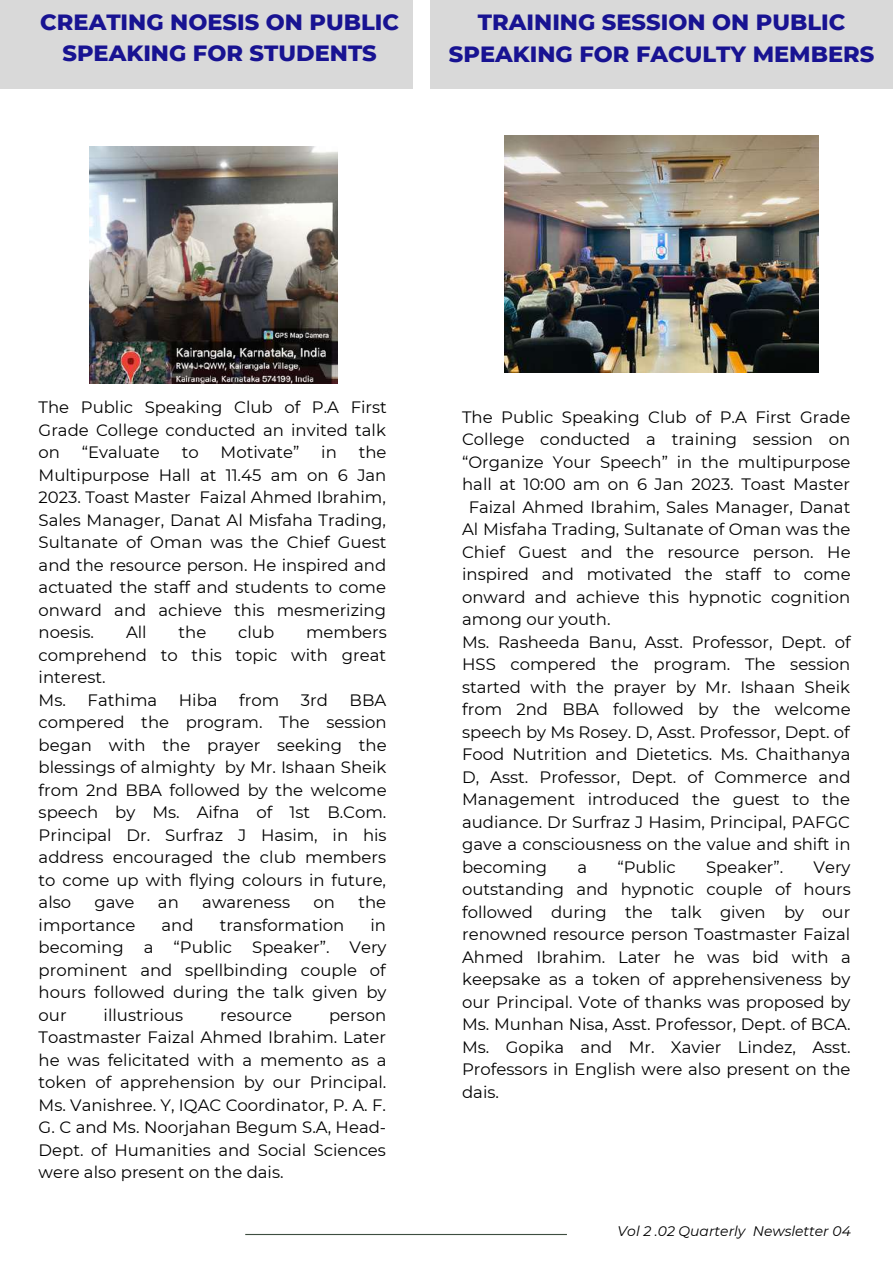
<style>
.page{position:relative;width:893px;height:1264px;background:#fff}
.page>*{position:absolute;margin:0;border:0;box-sizing:border-box;transform-origin:0 0}
.t1{font:800 22.5px/31.5px "Montserrat";color:#181392;text-align:center}
.t2{font:16.5px/22.5px "Montserrat";color:#000;text-align:justify}
.t3{font:italic 13.95px "Montserrat";color:#000}
</style>
<div class="page">
<img style="left:89px;top:146px;width:249px;height:237px">
<img style="left:504px;top:136px;width:314px;height:236px">
<div style="left:0;top:0;width:413px;height:89px;background:#d9d9d9"></div>
<div style="left:430px;top:0;width:462px;height:89px;background:#d9d9d9"></div>
<hr style="left:245px;top:1233px;width:322px;height:1px;background:#3e4e40">
<h1 class="t1" style="left:40px;top:6px;width:360px">CREATING NOESIS ON PUBLIC<br>SPEAKING FOR STUDENTS</h1>
<h1 class="t1" style="left:449px;top:6px;width:427px">TRAINING SESSION ON PUBLIC<br>SPEAKING FOR FACULTY MEMBERS</h1>
<p class="t2" style="left:39px;top:396px;width:350px">The Public Speaking Club of P.A First Grade College conducted an invited talk on</p>
<p class="t2" style="left:82px;top:441px;width:79px">“Evaluate</p>
<p class="t2" style="left:182px;top:441px;width:19px">to</p>
<p class="t2" style="left:221px;top:441px;width:80px">Motivate”</p>
<p class="t2" style="left:321px;top:441px;width:17px">in</p>
<p class="t2" style="left:39px;top:441px;width:349px;text-indent:320px">the Multipurpose Hall at 11.45 am on 6 Jan 2023. Toast Master Faizal Ahmed Ibrahim, Sales Manager, Danat Al Misfaha Trading, Sultanate of Oman was the Chief Guest and the resource person. He inspired and actuated the staff and students to come onward and achieve this mesmerizing noesis.</p>
<p class="t2" style="left:39px;top:621px;width:350px;text-align:left;text-indent:267px">members comprehend to this topic with great interest.<br>Ms. Fathima</p>
<p class="t2" style="left:126px;top:621px;width:22px">All</p>
<p class="t2" style="left:178px;top:621px;width:29px">the</p>
<p class="t2" style="left:238px;top:621px;width:37px">club</p>
<p class="t2" style="left:179px;top:688px;width:40px">Hiba</p>
<p class="t2" style="left:239px;top:688px;width:42px">from</p>
<p class="t2" style="left:301px;top:688px;width:29px">3rd</p>
<p class="t2" style="left:39px;top:688px;width:349px;text-indent:311px">BBA compered the program. The session began with the prayer seeking the blessings of almighty by Mr. Ishaan Sheik from 2nd BBA followed by the welcome speech by Ms. Aifna of 1st B.Com.<br>Principal Dr. Surfraz J Hasim, in his address encouraged the club members to come up with flying colours in future, also</p>
<p class="t2" style="left:95px;top:891px;width:41px">gave</p>
<p class="t2" style="left:158px;top:891px;width:22px">an</p>
<p class="t2" style="left:202px;top:891px;width:89px">awareness</p>
<p class="t2" style="left:313px;top:891px;width:23px">on</p>
<p class="t2" style="left:358px;top:891px;width:29px">the</p>
<p class="t2" style="left:39px;top:913px;width:98px">importance</p>
<p class="t2" style="left:161px;top:913px;width:34px">and</p>
<p class="t2" style="left:220px;top:913px;width:126px">transformation</p>
<p class="t2" style="left:39px;top:913px;width:349px;text-indent:332px">in becoming a “Public Speaker”. Very prominent and spellbinding couple of hours followed during the talk given by our</p>
<p class="t2" style="left:104px;top:1003px;width:81px">illustrious</p>
<p class="t2" style="left:220px;top:1003px;width:73px">resource</p>
<p class="t2" style="left:39px;top:1003px;width:349px;text-indent:290px">person Toastmaster Faizal Ahmed Ibrahim. Later he was felicitated with a memento as a token of apprehension by our Principal.<br>Ms. Vanishree. Y, IQAC Coordinator, P. A. F.<br>G. C and Ms. Noorjahan Begum S.A, Head-Dept. of Humanities and Social Sciences were also present on the dais.</p>
<p class="t2" style="left:462px;top:405px;width:389px">The Public Speaking Club of P.A First Grade</p>
<p class="t2" style="left:462px;top:428px;width:389px">College conducted a training session on</p>
<p class="t2" style="left:462px;top:450px;width:390px">“Organize Your Speech” in the multipurpose</p>
<p class="t2" style="left:462px;top:473px;width:389px">hall at 10:00 am on 6 Jan 2023. Toast Master</p>
<p class="t2" style="left:468px;top:495px;width:383px">Faizal Ahmed Ibrahim, Sales Manager, Danat</p>
<p class="t2" style="left:462px;top:518px;width:390px">Al Misfaha Trading, Sultanate of Oman was the</p>
<p class="t2" style="left:462px;top:540px;width:390px">Chief Guest and the resource person. He</p>
<p class="t2" style="left:462px;top:563px;width:390px">inspired and motivated the staff to come</p>
<p class="t2" style="left:462px;top:585px;width:389px">onward and achieve this hypnotic cognition</p>
<p class="t2" style="left:462px;top:608px;width:150px">among our youth.</p>
<p class="t2" style="left:462px;top:630px;width:390px">Ms. Rasheeda Banu, Asst. Professor, Dept. of</p>
<p class="t2" style="left:462px;top:653px;width:389px">HSS compered the program. The session</p>
<p class="t2" style="left:462px;top:675px;width:389px">started with the prayer by Mr. Ishaan Sheik</p>
<p class="t2" style="left:462px;top:698px;width:390px">from 2nd BBA followed by the welcome</p>
<p class="t2" style="left:462px;top:720px;width:389px">speech by Ms Rosey. D, Asst. Professor, Dept. of</p>
<p class="t2" style="left:462px;top:743px;width:390px">Food Nutrition and Dietetics. Ms. Chaithanya</p>
<p class="t2" style="left:462px;top:765px;width:390px">D, Asst. Professor, Dept. of Commerce and</p>
<p class="t2" style="left:462px;top:788px;width:389px">Management introduced the guest to the</p>
<p class="t2" style="left:462px;top:810px;width:389px">audiance. Dr Surfraz J Hasim, Principal, PAFGC</p>
<p class="t2" style="left:462px;top:833px;width:390px">gave a consciousness on the value and shift in</p>
<p class="t2" style="left:462px;top:855px;width:87px">becoming</p>
<p class="t2" style="left:577px;top:855px;width:11px">a</p>
<p class="t2" style="left:617px;top:855px;width:60px">“Public</p>
<p class="t2" style="left:706px;top:855px;width:79px">Speaker”.</p>
<p class="t2" style="left:462px;top:855px;width:390px;text-indent:351px">Very outstanding and hypnotic couple of hours followed during the talk given by our renowned resource person Toastmaster Faizal Ahmed Ibrahim. Later he was bid with a keepsake as a token of apprehensiveness by our Principal. Vote of thanks was proposed by Ms. Munhan Nisa, Asst. Professor, Dept. of BCA.<br>Ms. Gopika and Mr. Xavier Lindez, Asst.<br>Professors in English were also present on the dais.</p>
<p class="t3" style="left:617px;top:1222px;width:235px">Vol 2 .02 Quarterly Newsletter 04</p>
</div>
